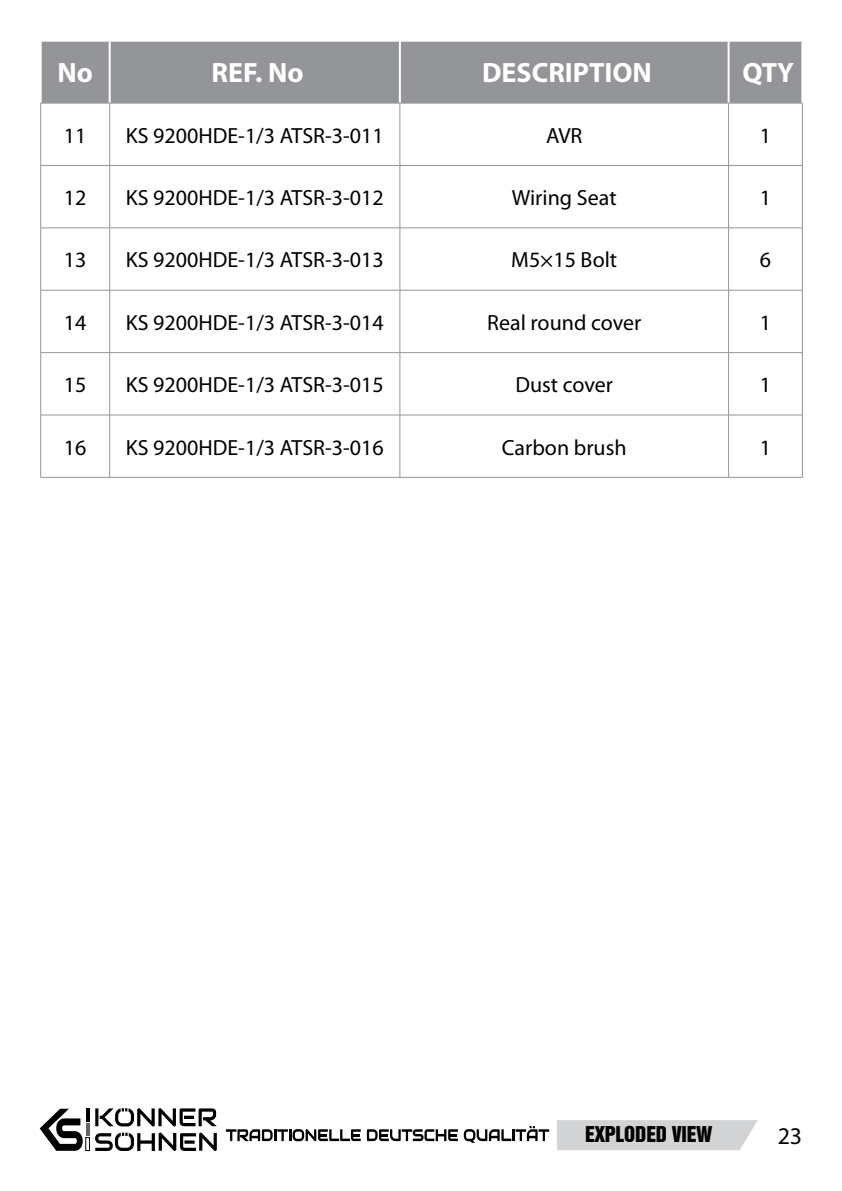
<style>
.page{position:relative;width:842px;height:1191px;background:#fff}
.page>*{position:absolute;margin:0;border:0;box-sizing:border-box;transform-origin:0 0}
.t1{font:700 28px "Myriad Pro";color:#fff}
.t2{font:24px "Myriad Pro";color:#000}
.t3{font:22px "Myriad Pro";color:#000}
.t4{font:20px "Swiss 921 BT Regular A";color:#000}
</style>
<div class="page">
<div style="left:557px;top:1120px;width:201px;height:30px;background:#d1d3d4"></div>
<svg style="left:40px;top:1108px;width:43px;height:42px"></svg>
<svg style="left:95px;top:1108px;width:122px;height:18px"></svg>
<svg style="left:95px;top:1132px;width:122px;height:19px"></svg>
<hr style="left:86px;top:1108px;width:4px;height:13px;background:#000">
<hr style="left:86px;top:1123px;width:4px;height:12px;background:#636466">
<svg style="left:85px;top:1137px;width:5px;height:13px"></svg>
<svg style="left:226px;top:1129px;width:104px;height:12px"></svg>
<svg style="left:351px;top:1129px;width:10px;height:12px"></svg>
<svg style="left:367px;top:1129px;width:91px;height:12px"></svg>
<svg style="left:464px;top:1129px;width:39px;height:13px"></svg>
<svg style="left:512px;top:1126px;width:37px;height:15px"></svg>
<div style="left:42px;top:42px;width:759px;height:61px;background:#939598"></div>
<hr style="left:40px;top:103px;width:1px;height:62px;background:#939598">
<hr style="left:109px;top:103px;width:1px;height:62px;background:#939598">
<hr style="left:399px;top:103px;width:1px;height:62px;background:#939598">
<hr style="left:728px;top:103px;width:1px;height:62px;background:#939598">
<hr style="left:802px;top:103px;width:1px;height:62px;background:#939598">
<hr style="left:41px;top:165px;width:69px;height:1px;background:#939598">
<hr style="left:40px;top:166px;width:1px;height:62px;background:#939598">
<hr style="left:110px;top:165px;width:290px;height:1px;background:#939598">
<hr style="left:109px;top:166px;width:1px;height:62px;background:#939598">
<hr style="left:400px;top:165px;width:329px;height:1px;background:#939598">
<hr style="left:399px;top:166px;width:1px;height:62px;background:#939598">
<hr style="left:729px;top:165px;width:73px;height:1px;background:#939598">
<hr style="left:728px;top:166px;width:1px;height:62px;background:#939598">
<hr style="left:802px;top:166px;width:1px;height:62px;background:#939598">
<hr style="left:41px;top:227px;width:69px;height:1px;background:#939598">
<hr style="left:40px;top:228px;width:1px;height:62px;background:#939598">
<hr style="left:110px;top:227px;width:290px;height:1px;background:#939598">
<hr style="left:109px;top:228px;width:1px;height:62px;background:#939598">
<hr style="left:109px;top:42px;width:2px;height:61px;background:#fff">
<hr style="left:399px;top:42px;width:2px;height:61px;background:#fff">
<hr style="left:728px;top:42px;width:2px;height:61px;background:#fff">
<hr style="left:400px;top:227px;width:329px;height:1px;background:#939598">
<hr style="left:399px;top:228px;width:1px;height:62px;background:#939598">
<hr style="left:729px;top:227px;width:73px;height:1px;background:#939598">
<hr style="left:728px;top:228px;width:1px;height:62px;background:#939598">
<hr style="left:802px;top:228px;width:1px;height:62px;background:#939598">
<hr style="left:41px;top:290px;width:69px;height:1px;background:#939598">
<hr style="left:40px;top:290px;width:1px;height:62px;background:#939598">
<hr style="left:110px;top:290px;width:290px;height:1px;background:#939598">
<hr style="left:109px;top:290px;width:1px;height:62px;background:#939598">
<hr style="left:41px;top:103px;width:69px;height:1px;background:#939598">
<hr style="left:400px;top:290px;width:329px;height:1px;background:#939598">
<hr style="left:399px;top:290px;width:1px;height:62px;background:#939598">
<hr style="left:110px;top:103px;width:290px;height:1px;background:#939598">
<hr style="left:729px;top:290px;width:73px;height:1px;background:#939598">
<hr style="left:728px;top:290px;width:1px;height:62px;background:#939598">
<hr style="left:802px;top:290px;width:1px;height:62px;background:#939598">
<hr style="left:400px;top:103px;width:329px;height:1px;background:#939598">
<hr style="left:41px;top:352px;width:69px;height:1px;background:#939598">
<hr style="left:40px;top:353px;width:1px;height:62px;background:#939598">
<hr style="left:729px;top:103px;width:73px;height:1px;background:#939598">
<hr style="left:110px;top:352px;width:290px;height:1px;background:#939598">
<hr style="left:109px;top:353px;width:1px;height:62px;background:#939598">
<hr style="left:400px;top:352px;width:329px;height:1px;background:#939598">
<hr style="left:399px;top:353px;width:1px;height:62px;background:#939598">
<hr style="left:729px;top:352px;width:73px;height:1px;background:#939598">
<hr style="left:728px;top:353px;width:1px;height:62px;background:#939598">
<hr style="left:802px;top:353px;width:1px;height:62px;background:#939598">
<hr style="left:41px;top:415px;width:69px;height:1px;background:#939598">
<hr style="left:40px;top:415px;width:1px;height:62px;background:#939598">
<hr style="left:41px;top:477px;width:69px;height:1px;background:#939598">
<hr style="left:110px;top:415px;width:290px;height:1px;background:#939598">
<hr style="left:109px;top:415px;width:1px;height:62px;background:#939598">
<hr style="left:110px;top:477px;width:290px;height:1px;background:#939598">
<hr style="left:400px;top:415px;width:329px;height:1px;background:#939598">
<hr style="left:399px;top:415px;width:1px;height:62px;background:#939598">
<hr style="left:400px;top:477px;width:329px;height:1px;background:#939598">
<hr style="left:729px;top:415px;width:73px;height:1px;background:#939598">
<hr style="left:728px;top:415px;width:1px;height:62px;background:#939598">
<hr style="left:802px;top:415px;width:1px;height:62px;background:#939598">
<hr style="left:729px;top:477px;width:73px;height:1px;background:#939598">
<p class="t1" style="left:57px;top:55px;width:37px">No</p>
<p class="t1" style="left:212px;top:55px;width:94px">REF. No</p>
<p class="t1" style="left:482px;top:55px;width:171px">DESCRIPTION</p>
<p class="t1" style="left:742px;top:55px;width:53px">QTY</p>
<p class="t3" style="left:64px;top:122px;width:24px">11</p>
<p class="t3" style="left:126px;top:122px;width:259px">KS 9200HDE-1/3 ATSR-3-011</p>
<p class="t3" style="left:546px;top:122px;width:38px">AVR</p>
<p class="t3" style="left:760px;top:122px;width:13px">1</p>
<p class="t3" style="left:64px;top:184px;width:24px">12</p>
<p class="t3" style="left:126px;top:184px;width:259px">KS 9200HDE-1/3 ATSR-3-012</p>
<p class="t3" style="left:512px;top:184px;width:106px">Wiring Seat</p>
<p class="t3" style="left:760px;top:184px;width:13px">1</p>
<p class="t3" style="left:64px;top:246px;width:24px">13</p>
<p class="t3" style="left:126px;top:246px;width:259px">KS 9200HDE-1/3 ATSR-3-013</p>
<p class="t3" style="left:511px;top:246px;width:107px">M5×15 Bolt</p>
<p class="t3" style="left:760px;top:246px;width:13px">6</p>
<p class="t3" style="left:64px;top:309px;width:24px">14</p>
<p class="t3" style="left:126px;top:309px;width:259px">KS 9200HDE-1/3 ATSR-3-014</p>
<p class="t3" style="left:487px;top:309px;width:156px">Real round cover</p>
<p class="t3" style="left:760px;top:309px;width:13px">1</p>
<p class="t3" style="left:64px;top:371px;width:24px">15</p>
<p class="t3" style="left:126px;top:371px;width:259px">KS 9200HDE-1/3 ATSR-3-015</p>
<p class="t3" style="left:515px;top:371px;width:99px">Dust cover</p>
<p class="t3" style="left:760px;top:371px;width:13px">1</p>
<p class="t3" style="left:64px;top:433px;width:24px">16</p>
<p class="t3" style="left:126px;top:433px;width:259px">KS 9200HDE-1/3 ATSR-3-016</p>
<p class="t3" style="left:502px;top:433px;width:126px">Сarbon brush</p>
<p class="t3" style="left:760px;top:433px;width:13px">1</p>
<p class="t4" style="left:585px;top:1121px;width:129px">EXPLODED VIEW</p>
<p class="t2" style="left:778px;top:1121px;width:26px">23</p>
</div>
